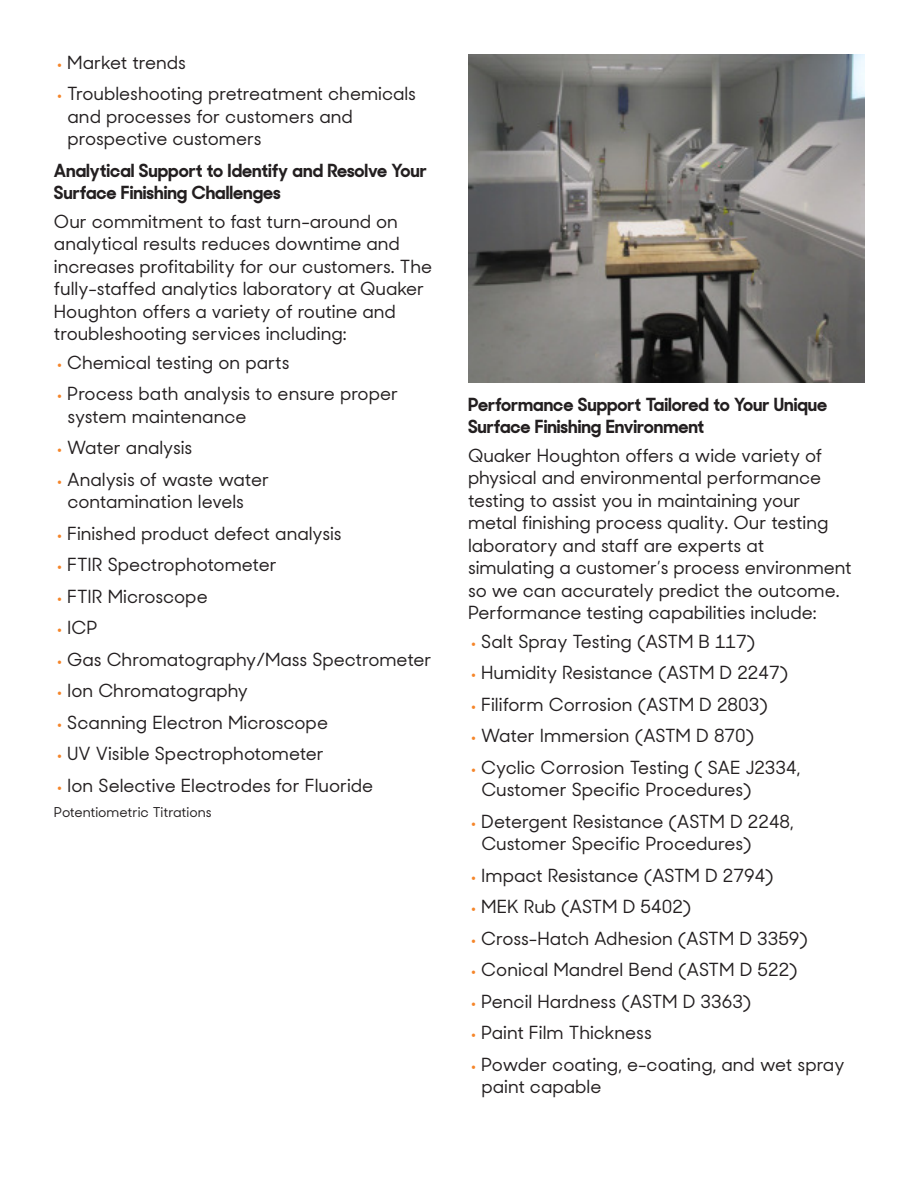
<style>
.page{position:relative;width:918px;height:1188px;background:#fff}
.page>*{position:absolute;margin:0;border:0;box-sizing:border-box;transform-origin:0 0}
.t1{font:500 18px/22.5px "Sharp Sans Display No 2";color:#231f20}
.t2{font:700 18px/22.5px "Sharp Sans Display No 2";color:#231f20}
.t3{font:500 13.5px "Sharp Sans Display No 2";color:#231f20}
.s1{font-weight:400;font-size:27px;color:#f58529}
</style>
<div class="page">
<img style="left:468px;top:54px;width:397px;height:328px">
<p class="t1" style="left:56px;top:53px;width:132px"><span class="s1">•</span> Market trends</p>
<p class="t1" style="left:67px;top:84px;width:350px;text-indent:-12px"><span class="s1">•</span> Troubleshooting pretreatment chemicals and processes for customers and prospective customers</p>
<p class="t2" style="left:54px;top:161px;width:374px">Analytical Support to Identify and Resolve Your<br>Surface Finishing Challenges</p>
<p class="t1" style="left:54px;top:212px;width:380px">Our commitment to fast turn-around on analytical results reduces downtime and increases profitability for our customers. The fully-staffed analytics laboratory at Quaker Houghton offers a variety of routine and troubleshooting services including:</p>
<p class="t1" style="left:56px;top:353px;width:235px"><span class="s1">•</span> Chemical testing on parts</p>
<p class="t1" style="left:67px;top:384px;width:332px;text-indent:-12px"><span class="s1">•</span> Process bath analysis to ensure proper system maintenance</p>
<p class="t1" style="left:56px;top:438px;width:138px"><span class="s1">•</span> Water analysis</p>
<p class="t1" style="left:67px;top:470px;width:203px;text-indent:-12px"><span class="s1">•</span> Analysis of waste water contamination levels</p>
<p class="t1" style="left:56px;top:524px;width:288px"><span class="s1">•</span> Finished product defect analysis</p>
<p class="t1" style="left:56px;top:555px;width:223px"><span class="s1">•</span> FTIR Spectrophotometer</p>
<p class="t1" style="left:56px;top:587px;width:154px"><span class="s1">•</span> FTIR Microscope</p>
<p class="t1" style="left:56px;top:618px;width:43px"><span class="s1">•</span> ICP</p>
<p class="t1" style="left:56px;top:650px;width:377px"><span class="s1">•</span> Gas Chromatography/Mass Spectrometer</p>
<p class="t1" style="left:56px;top:681px;width:194px"><span class="s1">•</span> Ion Chromatography</p>
<p class="t1" style="left:56px;top:713px;width:274px"><span class="s1">•</span> Scanning Electron Microscope</p>
<p class="t1" style="left:56px;top:744px;width:270px"><span class="s1">•</span> UV Visible Spectrophotometer</p>
<p class="t1" style="left:56px;top:776px;width:319px"><span class="s1">•</span> Ion Selective Electrodes for Fluoride</p>
<p class="t3" style="left:54px;top:807px;width:159px">Potentiometric Titrations</p>
<p class="t2" style="left:468px;top:395px;width:361px">Performance Support Tailored to Your Unique<br>Surface Finishing Environment</p>
<p class="t1" style="left:468px;top:446px;width:385px">Quaker Houghton offers a wide variety of physical and environmental performance testing to assist you in maintaining your metal finishing process quality. Our testing laboratory and staff are experts at simulating a customer’s process environment so we can accurately predict the outcome.<br>Performance testing capabilities include:</p>
<p class="t1" style="left:470px;top:632px;width:287px"><span class="s1">•</span> Salt Spray Testing (ASTM B 117)</p>
<p class="t1" style="left:470px;top:663px;width:320px"><span class="s1">•</span> Humidity Resistance (ASTM D 2247)</p>
<p class="t1" style="left:470px;top:695px;width:300px"><span class="s1">•</span> Filiform Corrosion (ASTM D 2803)</p>
<p class="t1" style="left:470px;top:726px;width:286px"><span class="s1">•</span> Water Immersion (ASTM D 870)</p>
<p class="t1" style="left:482px;top:758px;width:320px;text-indent:-12px"><span class="s1">•</span> Cyclic Corrosion Testing ( SAE J2334,<br>Customer Specific Procedures)</p>
<p class="t1" style="left:482px;top:812px;width:314px;text-indent:-12px"><span class="s1">•</span> Detergent Resistance (ASTM D 2248,<br>Customer Specific Procedures)</p>
<p class="t1" style="left:470px;top:866px;width:306px"><span class="s1">•</span> Impact Resistance (ASTM D 2794)</p>
<p class="t1" style="left:470px;top:897px;width:223px"><span class="s1">•</span> MEK Rub (ASTM D 5402)</p>
<p class="t1" style="left:470px;top:929px;width:340px"><span class="s1">•</span> Cross-Hatch Adhesion (ASTM D 3359)</p>
<p class="t1" style="left:470px;top:960px;width:330px"><span class="s1">•</span> Conical Mandrel Bend (ASTM D 522)</p>
<p class="t1" style="left:470px;top:992px;width:283px"><span class="s1">•</span> Pencil Hardness (ASTM D 3363)</p>
<p class="t1" style="left:470px;top:1023px;width:184px"><span class="s1">•</span> Paint Film Thickness</p>
<p class="t1" style="left:482px;top:1055px;width:364px;text-indent:-12px"><span class="s1">•</span> Powder coating, e-coating, and wet spray paint capable</p>
</div>
